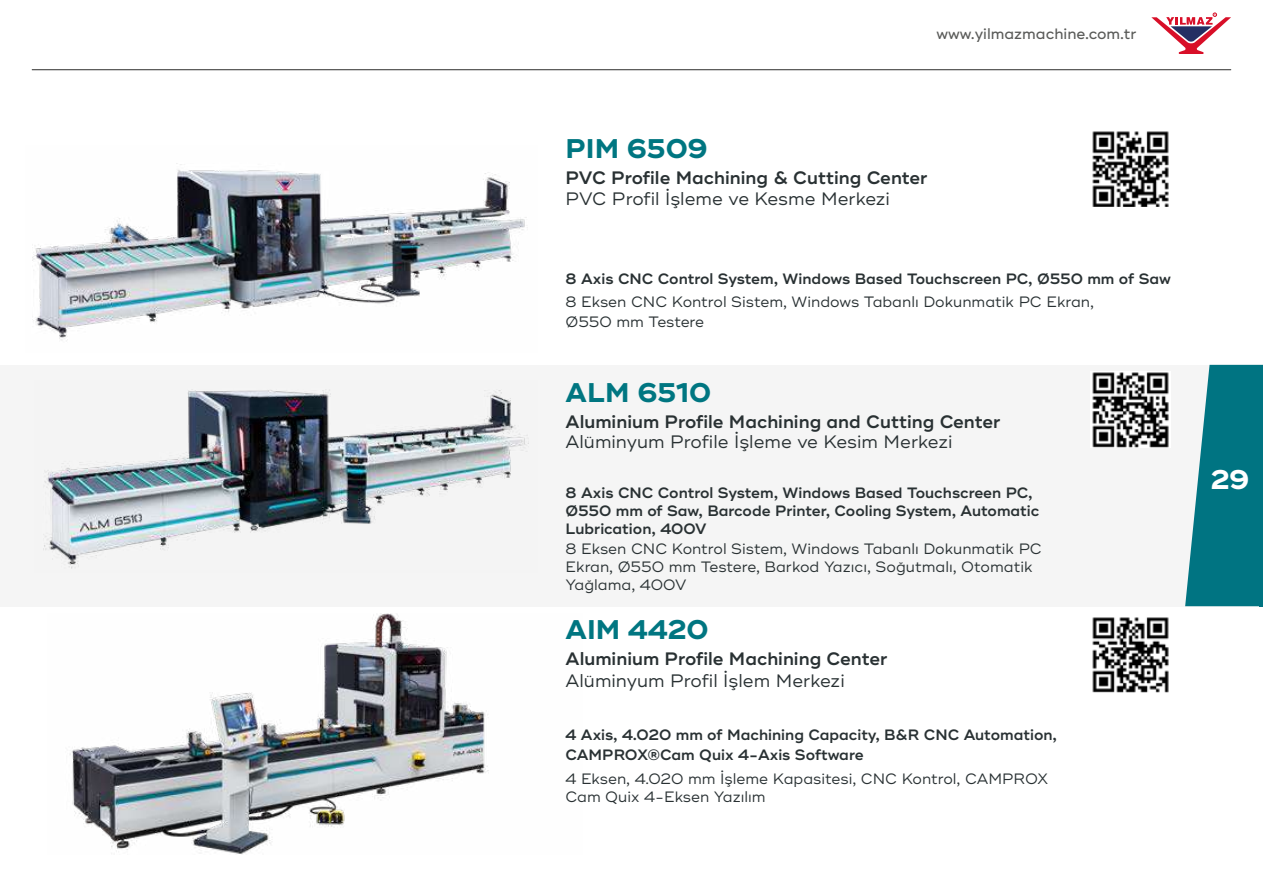
<style>
.page{position:relative;width:1263px;height:893px;background:#fff}
.page>*{position:absolute;margin:0;border:0;box-sizing:border-box;transform-origin:0 0}
.t1{font:700 27px "Ridley Grotesk";color:#007681}
.t2{font:700 27px "Ridley Grotesk";color:#fff}
.t3{font:600 18px "Ridley Grotesk";color:#293133}
.t4{font:18px "Ridley Grotesk";color:#293133}
.t5{font:600 15px/18px "Ridley Grotesk";color:#293133}
.t6{font:15px/18px "Ridley Grotesk";color:#293133}
.t7{font:500 15px "Ridley Grotesk";color:#595a58}
</style>
<div class="page">
<hr style="left:32px;top:69px;width:1199px;height:1px;background:#595a58">
<svg style="left:1185px;top:365px;width:74px;height:241px"></svg>
<svg style="left:1151px;top:13px;width:80px;height:41px"></svg>
<hr style="left:1259px;top:365px;width:4px;height:241px;background:#007482">
<img style="left:32px;top:163px;width:496px;height:178px">
<img style="left:1092px;top:131px;width:77px;height:76px">
<img style="left:1092px;top:372px;width:77px;height:75px">
<img style="left:1092px;top:617px;width:77px;height:75px">
<img style="left:70px;top:613px;width:419px;height:241px">
<img style="left:34px;top:380px;width:503px;height:193px">
<p class="t7" style="left:936px;top:25px;width:201px">www.yilmazmachine.com.tr</p>
<h1 class="t1" style="left:566px;top:132px;width:144px">PIM 6509</h1>
<p class="t3" style="left:566px;top:167px;width:363px">PVC Profile Machining &amp; Cutting Center</p>
<p class="t4" style="left:566px;top:188px;width:326px">PVC Profil İşleme ve Kesme Merkezi</p>
<p class="t5" style="left:566px;top:270px;width:607px">8 Axis CNC Control System, Windows Based Touchscreen PC, Ø550 mm of Saw</p>
<p class="t6" style="left:566px;top:292px;width:530px;line-height:19.5px">8 Eksen CNC Kontrol Sistem, Windows Tabanlı Dokunmatik PC Ekran,<br>Ø550 mm Testere</p>
<h1 class="t1" style="left:566px;top:376px;width:147px">ALM 6510</h1>
<p class="t3" style="left:566px;top:411px;width:436px">Aluminium Profile Machining and Cutting Center</p>
<p class="t4" style="left:566px;top:431px;width:389px">Alüminyum Profile İşleme ve Kesim Merkezi</p>
<p class="t5" style="left:566px;top:484px;width:475px">8 Axis CNC Control System, Windows Based Touchscreen PC,<br>Ø550 mm of Saw, Barcode Printer, Cooling System, Automatic<br>Lubrication, 400V</p>
<p class="t6" style="left:566px;top:541px;width:478px">8 Eksen CNC Kontrol Sistem, Windows Tabanlı Dokunmatik PC<br>Ekran, Ø550 mm Testere, Barkod Yazıcı, Soğutmalı, Otomatik<br>Yağlama, 400V</p>
<h1 class="t1" style="left:566px;top:614px;width:145px">AIM 4420</h1>
<p class="t3" style="left:566px;top:648px;width:323px">Aluminium Profile Machining Center</p>
<p class="t4" style="left:566px;top:670px;width:281px">Alüminyum Profil İşlem Merkezi</p>
<p class="t5" style="left:566px;top:725px;width:493px;line-height:19.5px">4 Axis, 4.020 mm of Machining Capacity, B&amp;R CNC Automation,<br>CAMPROX®Cam Quix 4-Axis Software</p>
<p class="t6" style="left:566px;top:770px;width:484px">4 Eksen, 4.020 mm İşleme Kapasitesi, CNC Kontrol, CAMPROX<br>Cam Quix 4-Eksen Yazılım</p>
<h1 class="t2" style="left:1210px;top:463px;width:41px">29</h1>
</div>
